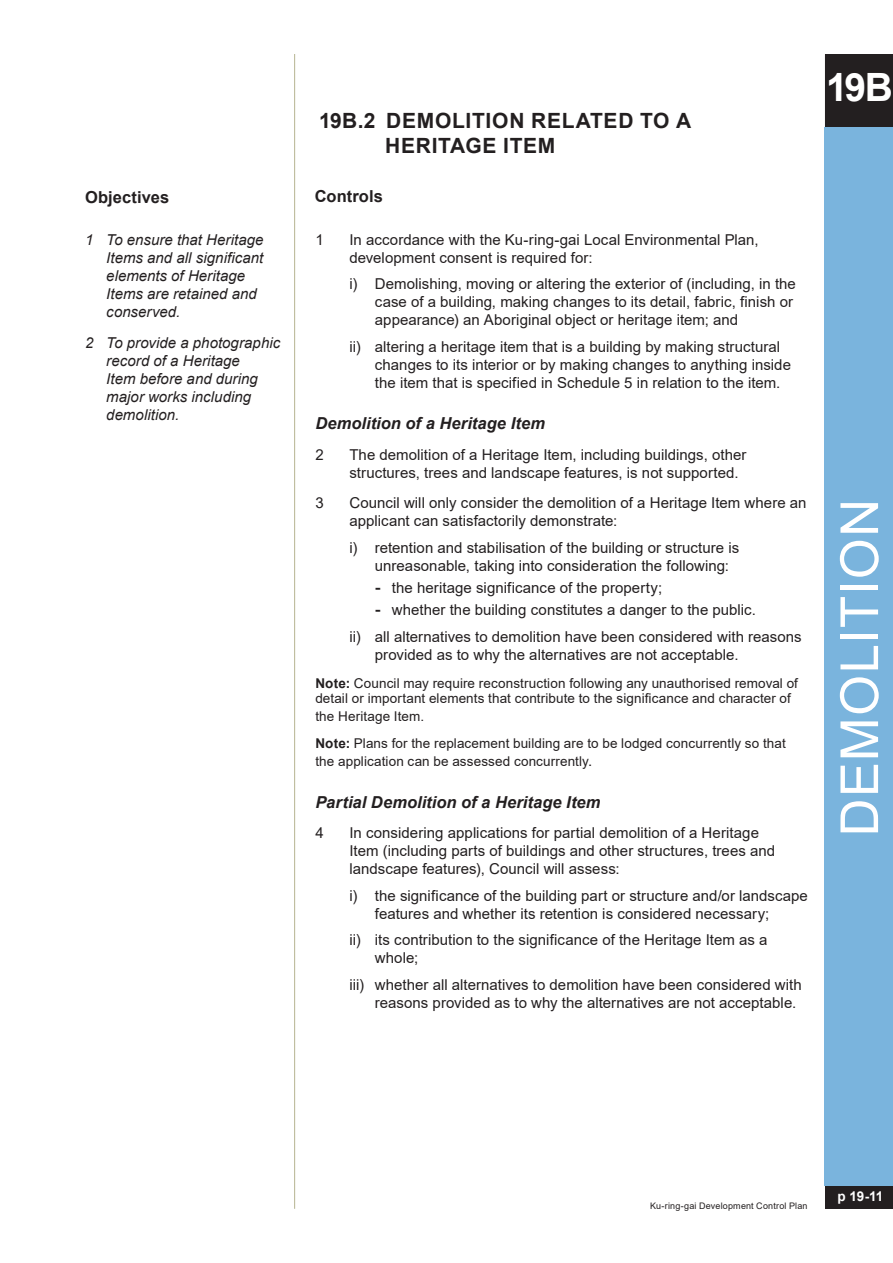
<style>
.page{position:relative;width:893px;height:1263px;background:#fff}
.page>*{position:absolute;margin:0;border:0;box-sizing:border-box;transform-origin:0 0}
.t1{font:52.5px "Arial";letter-spacing:.025em;color:#fff}
.t2{font:700 39px "Arial";color:#fff}
.t3{font:700 21px/25.2px "Arial";letter-spacing:.035em;color:#231f20}
._1c__body_subheading_italic{font:italic 700 16.5px "Arial";letter-spacing:.005em;color:#231f20}
._2a__title_heading{font:700 16.5px "Arial";letter-spacing:.005em;color:#231f20}
.t4{font:15px/18px "Arial";letter-spacing:.005em;color:#231f20}
.t5{font:italic 15px/18px "Arial";color:#231f20}
._1ai_body_left{font:13.5px/15px "Arial";letter-spacing:.005em;color:#231f20}
.t6{font:700 13.5px "Arial";color:#fff}
.t7{font:9px "Arial";letter-spacing:.02em;color:#231f20}
.s1{font-family:"DIN";font-weight:700}
.s2{font-weight:700}
.s3{font-size:15px}
</style>
<div class="page">
<div style="left:825px;top:54px;width:68px;height:74px;background:#231f20"></div>
<div style="left:825px;top:1186px;width:68px;height:23px;background:#231f20"></div>
<div style="left:825px;top:128px;width:68px;height:1058px;background:#7ab4dd"></div>
<hr style="left:294px;top:54px;width:1px;height:1155px;background:#b6b491">
<p class="t3" style="left:385px;top:108px;width:308px;text-indent:-66px">19B.2 DEMOLITION RELATED TO A<br>HERITAGE ITEM</p>
<p class="_2a__title_heading" style="left:85px;top:186px;width:86px">Objectives</p>
<p class="_2a__title_heading" style="left:315px;top:185px;width:70px">Controls</p>
<p class="t5" style="left:106px;top:231px;width:159px;text-indent:-21px">1 To ensure that Heritage<br>Items and all significant elements of Heritage<br>Items are retained and conserved.</p>
<p class="t5" style="left:106px;top:333px;width:175px;text-indent:-21px">2 To provide a photographic record of a Heritage<br>Item before and during major works including demolition.</p>
<p class="t4" style="left:315px;top:230px;width:10px">1</p>
<p class="t4" style="left:349px;top:230px;width:411px">In accordance with the Ku-ring-gai Local Environmental Plan, development consent is required for:</p>
<p class="t4" style="left:375px;top:275px;width:423px;text-indent:-26px">i) Demolishing, moving or altering the exterior of (including, in the case of a building, making changes to its detail, fabric, finish or appearance) an Aboriginal object or heritage item; and</p>
<p class="t4" style="left:375px;top:337px;width:418px;text-indent:-26px">ii) altering a heritage item that is a building by making structural changes to its interior or by making changes to anything inside the item that is specified in Schedule 5 in relation to the item.</p>
<p class="_1c__body_subheading_italic" style="left:315px;top:412px;width:231px">Demolition of a Heritage Item</p>
<p class="t4" style="left:315px;top:445px;width:10px">2</p>
<p class="t4" style="left:349px;top:445px;width:399px">The demolition of a Heritage Item, including buildings, other structures, trees and landscape features, is not supported.</p>
<p class="t4" style="left:315px;top:494px;width:10px">3</p>
<p class="t4" style="left:349px;top:494px;width:459px">Council will only consider the demolition of a Heritage Item where an applicant can satisfactorily demonstrate:</p>
<p class="t4" style="left:375px;top:539px;width:366px;text-indent:-26px">i) retention and stabilisation of the building or structure is unreasonable, taking into consideration the following:</p>
<p class="t4" style="left:375px;top:579px;width:289px"><span class="s1">-</span> the heritage significance of the property;</p>
<p class="t4" style="left:375px;top:601px;width:383px"><span class="s1">-</span> whether the building constitutes a danger to the public.</p>
<p class="t4" style="left:375px;top:628px;width:428px;text-indent:-26px">ii) all alternatives to demolition have been considered with reasons provided as to why the alternatives are not acceptable.</p>
<p class="_1ai_body_left" style="left:315px;top:675px;width:484px"><span class="s2">Note:</span> Council may require reconstruction following any unauthorised removal of detail or important elements that contribute to the significance and character of</p>
<p class="_1ai_body_left" style="left:315px;top:708px;width:110px">the Heritage Item.</p>
<p class="_1ai_body_left" style="left:315px;top:735px;width:472px;line-height:18px"><span class="s2">Note:</span> Plans for the replacement building are to be lodged concurrently so that the application can be assessed concurrently<span class="s3">.</span></p>
<p class="_1c__body_subheading_italic" style="left:315px;top:791px;width:287px">Partial Demolition of a Heritage Item</p>
<p class="t4" style="left:315px;top:824px;width:10px">4</p>
<p class="t4" style="left:349px;top:824px;width:427px">In considering applications for partial demolition of a Heritage<br>Item (including parts of buildings and other structures, trees and landscape features), Council will assess:</p>
<p class="t4" style="left:375px;top:886px;width:435px;text-indent:-26px">i) the significance of the building part or structure and/or landscape features and whether its retention is considered necessary;</p>
<p class="t4" style="left:375px;top:931px;width:394px;text-indent:-26px">ii) its contribution to the significance of the Heritage Item as a whole;</p>
<p class="t4" style="left:375px;top:975px;width:428px;text-indent:-26px">iii) whether all alternatives to demolition have been considered with reasons provided as to why the alternatives are not acceptable.</p>
<h2 class="t2" style="left:826px;top:60px;width:68px">19B</h2>
<h1 class="t1" style="left:823px;top:836px;width:339px;rotate:-90deg">DEMOLITION</h1>
<p class="t7" style="left:650px;top:1199px;width:159px">Ku-ring-gai Development Control Plan</p>
<p class="t6" style="left:838px;top:1187px;width:47px">p 19-11</p>
</div>
